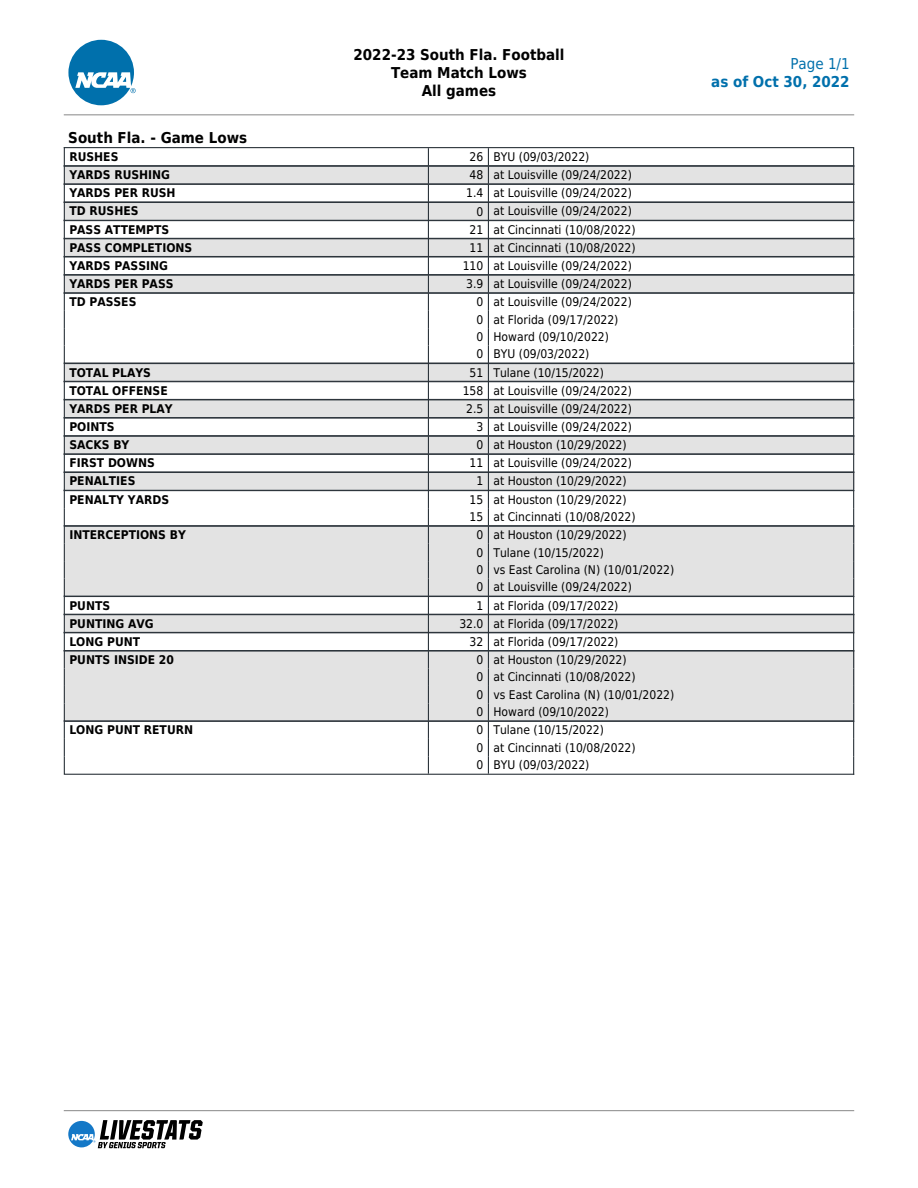
<style>
.page{position:relative;width:918px;height:1188px;background:#fff}
.page>*{position:absolute;margin:0;border:0;box-sizing:border-box;transform-origin:0 0}
.t1{font:700 15px/18px "DejaVu Sans Condensed";color:#000;text-align:center}
.t2{font:700 15px "DejaVu Sans Condensed";color:#0070ac}
.t3{font:15px "DejaVu Sans Condensed";color:#0070ac}
.t4{font:12px/17.4px "DejaVu Sans Condensed";color:#000}
.t5{font:700 12px "DejaVu Sans Condensed";color:#000}
</style>
<div class="page">
<svg style="left:68px;top:40px;width:68px;height:65px"></svg>
<hr style="left:64px;top:114px;width:790px;height:1px;background:#888">
<hr style="left:64px;top:1110px;width:790px;height:1px;background:#888">
<svg style="left:68px;top:1120px;width:135px;height:28px"></svg>
<div style="left:64px;top:165px;width:790px;height:20px;background:#e3e3e3"></div>
<div style="left:64px;top:202px;width:790px;height:19px;background:#e3e3e3"></div>
<div style="left:64px;top:238px;width:790px;height:19px;background:#e3e3e3"></div>
<div style="left:64px;top:274px;width:790px;height:20px;background:#e3e3e3"></div>
<div style="left:64px;top:363px;width:790px;height:19px;background:#e3e3e3"></div>
<div style="left:64px;top:399px;width:790px;height:20px;background:#e3e3e3"></div>
<div style="left:64px;top:435px;width:790px;height:20px;background:#e3e3e3"></div>
<div style="left:64px;top:472px;width:790px;height:19px;background:#e3e3e3"></div>
<div style="left:64px;top:525px;width:790px;height:72px;background:#e3e3e3"></div>
<div style="left:64px;top:614px;width:790px;height:19px;background:#e3e3e3"></div>
<div style="left:64px;top:650px;width:790px;height:72px;background:#e3e3e3"></div>
<hr style="left:64px;top:147px;width:364px;height:1px;background:#2d353c">
<hr style="left:430px;top:147px;width:58px;height:1px;background:#2d353c">
<hr style="left:430px;top:166px;width:58px;height:1px;background:#2d353c">
<hr style="left:430px;top:165px;width:58px;height:1px;background:#2d353c">
<hr style="left:430px;top:184px;width:58px;height:1px;background:#2d353c">
<hr style="left:430px;top:183px;width:58px;height:1px;background:#2d353c">
<hr style="left:430px;top:202px;width:58px;height:1px;background:#2d353c">
<hr style="left:430px;top:220px;width:58px;height:1px;background:#2d353c">
<hr style="left:430px;top:238px;width:58px;height:1px;background:#2d353c">
<hr style="left:430px;top:256px;width:58px;height:1px;background:#2d353c">
<hr style="left:430px;top:274px;width:58px;height:2px;background:#2d353c">
<hr style="left:430px;top:293px;width:58px;height:1px;background:#2d353c">
<hr style="left:430px;top:292px;width:58px;height:1px;background:#2d353c">
<hr style="left:430px;top:363px;width:58px;height:1px;background:#2d353c">
<hr style="left:430px;top:381px;width:58px;height:1px;background:#2d353c">
<hr style="left:430px;top:399px;width:58px;height:1px;background:#2d353c">
<hr style="left:430px;top:417px;width:58px;height:2px;background:#2d353c">
<hr style="left:430px;top:436px;width:58px;height:1px;background:#2d353c">
<hr style="left:430px;top:435px;width:58px;height:1px;background:#2d353c">
<hr style="left:430px;top:454px;width:58px;height:1px;background:#2d353c">
<hr style="left:430px;top:453px;width:58px;height:1px;background:#2d353c">
<hr style="left:430px;top:472px;width:58px;height:1px;background:#2d353c">
<hr style="left:430px;top:490px;width:58px;height:1px;background:#2d353c">
<hr style="left:430px;top:526px;width:58px;height:1px;background:#2d353c">
<hr style="left:430px;top:525px;width:58px;height:1px;background:#2d353c">
<hr style="left:430px;top:596px;width:58px;height:1px;background:#2d353c">
<hr style="left:430px;top:614px;width:58px;height:1px;background:#2d353c">
<hr style="left:430px;top:632px;width:58px;height:1px;background:#2d353c">
<hr style="left:430px;top:650px;width:58px;height:2px;background:#2d353c">
<hr style="left:430px;top:721px;width:58px;height:1px;background:#2d353c">
<hr style="left:430px;top:720px;width:58px;height:1px;background:#2d353c">
<svg style="left:63px;top:148px;width:367px;height:627px"></svg>
<hr style="left:430px;top:774px;width:58px;height:1px;background:#2d353c">
<svg style="left:488px;top:147px;width:367px;height:627px"></svg>
<hr style="left:490px;top:774px;width:364px;height:1px;background:#2d353c">
<p class="t1" style="left:353px;top:46px;width:213px">2022-23 South Fla. Football<br>Team Match Lows<br>All games</p>
<p class="t3" style="left:790px;top:55px;width:61px">Page 1/1</p>
<p class="t2" style="left:711px;top:73px;width:140px">as of Oct 30, 2022</p>
<p class="t1" style="left:68px;top:129px;width:180px">South Fla. - Game Lows</p>
<p class="t5" style="left:69px;top:150px;width:51px">RUSHES</p>
<p class="t4" style="left:470px;top:148px;width:121px">26 BYU (09/03/2022)</p>
<p class="t5" style="left:69px;top:168px;width:102px">YARDS RUSHING</p>
<p class="t4" style="left:470px;top:166px;width:164px">48 at Louisville (09/24/2022)</p>
<p class="t5" style="left:69px;top:186px;width:108px">YARDS PER RUSH</p>
<p class="t4" style="left:466px;top:184px;width:167px">1.4 at Louisville (09/24/2022)</p>
<p class="t5" style="left:69px;top:204px;width:71px">TD RUSHES</p>
<p class="t4" style="left:477px;top:203px;width:157px">0 at Louisville (09/24/2022)</p>
<p class="t5" style="left:69px;top:222px;width:101px">PASS ATTEMPTS</p>
<p class="t4" style="left:470px;top:221px;width:168px">21 at Cincinnati (10/08/2022)</p>
<p class="t5" style="left:69px;top:241px;width:124px">PASS COMPLETIONS</p>
<p class="t4" style="left:470px;top:239px;width:168px">11 at Cincinnati (10/08/2022)</p>
<p class="t5" style="left:69px;top:259px;width:100px">YARDS PASSING</p>
<p class="t4" style="left:463px;top:257px;width:171px">110 at Louisville (09/24/2022)</p>
<p class="t5" style="left:69px;top:277px;width:106px">YARDS PER PASS</p>
<p class="t4" style="left:466px;top:275px;width:167px">3.9 at Louisville (09/24/2022)</p>
<p class="t5" style="left:69px;top:295px;width:69px">TD PASSES</p>
<p class="t4" style="left:477px;top:293px;width:157px">0 at Louisville (09/24/2022)<br>0 at Florida (09/17/2022)<br>0 Howard (09/10/2022)<br>0 BYU (09/03/2022)</p>
<p class="t5" style="left:69px;top:365px;width:83px">TOTAL PLAYS</p>
<p class="t4" style="left:470px;top:364px;width:136px">51 Tulane (10/15/2022)</p>
<p class="t5" style="left:69px;top:384px;width:100px">TOTAL OFFENSE</p>
<p class="t4" style="left:463px;top:382px;width:171px">158 at Louisville (09/24/2022)</p>
<p class="t5" style="left:69px;top:402px;width:105px">YARDS PER PLAY</p>
<p class="t4" style="left:466px;top:400px;width:167px">2.5 at Louisville (09/24/2022)</p>
<p class="t5" style="left:69px;top:420px;width:47px">POINTS</p>
<p class="t4" style="left:477px;top:418px;width:157px">3 at Louisville (09/24/2022)</p>
<p class="t5" style="left:69px;top:438px;width:61px">SACKS BY</p>
<p class="t4" style="left:477px;top:436px;width:152px">0 at Houston (10/29/2022)</p>
<p class="t5" style="left:69px;top:456px;width:87px">FIRST DOWNS</p>
<p class="t4" style="left:470px;top:454px;width:164px">11 at Louisville (09/24/2022)</p>
<p class="t5" style="left:69px;top:474px;width:68px">PENALTIES</p>
<p class="t4" style="left:477px;top:473px;width:152px">1 at Houston (10/29/2022)</p>
<p class="t5" style="left:69px;top:492px;width:101px">PENALTY YARDS</p>
<p class="t4" style="left:470px;top:491px;width:168px">15 at Houston (10/29/2022)<br>15 at Cincinnati (10/08/2022)</p>
<p class="t5" style="left:69px;top:528px;width:118px">INTERCEPTIONS BY</p>
<p class="t4" style="left:477px;top:526px;width:199px">0 at Houston (10/29/2022)<br>0 Tulane (10/15/2022)<br>0 vs East Carolina (N) (10/01/2022)<br>0 at Louisville (09/24/2022)</p>
<p class="t5" style="left:69px;top:598px;width:42px">PUNTS</p>
<p class="t4" style="left:477px;top:597px;width:144px">1 at Florida (09/17/2022)</p>
<p class="t5" style="left:69px;top:617px;width:86px">PUNTING AVG</p>
<p class="t4" style="left:459px;top:615px;width:161px">32.0 at Florida (09/17/2022)</p>
<p class="t5" style="left:69px;top:635px;width:72px">LONG PUNT</p>
<p class="t4" style="left:470px;top:633px;width:150px">32 at Florida (09/17/2022)</p>
<p class="t5" style="left:69px;top:653px;width:106px">PUNTS INSIDE 20</p>
<p class="t4" style="left:477px;top:651px;width:199px">0 at Houston (10/29/2022)<br>0 at Cincinnati (10/08/2022)<br>0 vs East Carolina (N) (10/01/2022)<br>0 Howard (09/10/2022)</p>
<p class="t5" style="left:69px;top:723px;width:125px">LONG PUNT RETURN</p>
<p class="t4" style="left:477px;top:721px;width:161px">0 Tulane (10/15/2022)<br>0 at Cincinnati (10/08/2022)<br>0 BYU (09/03/2022)</p>
</div>
